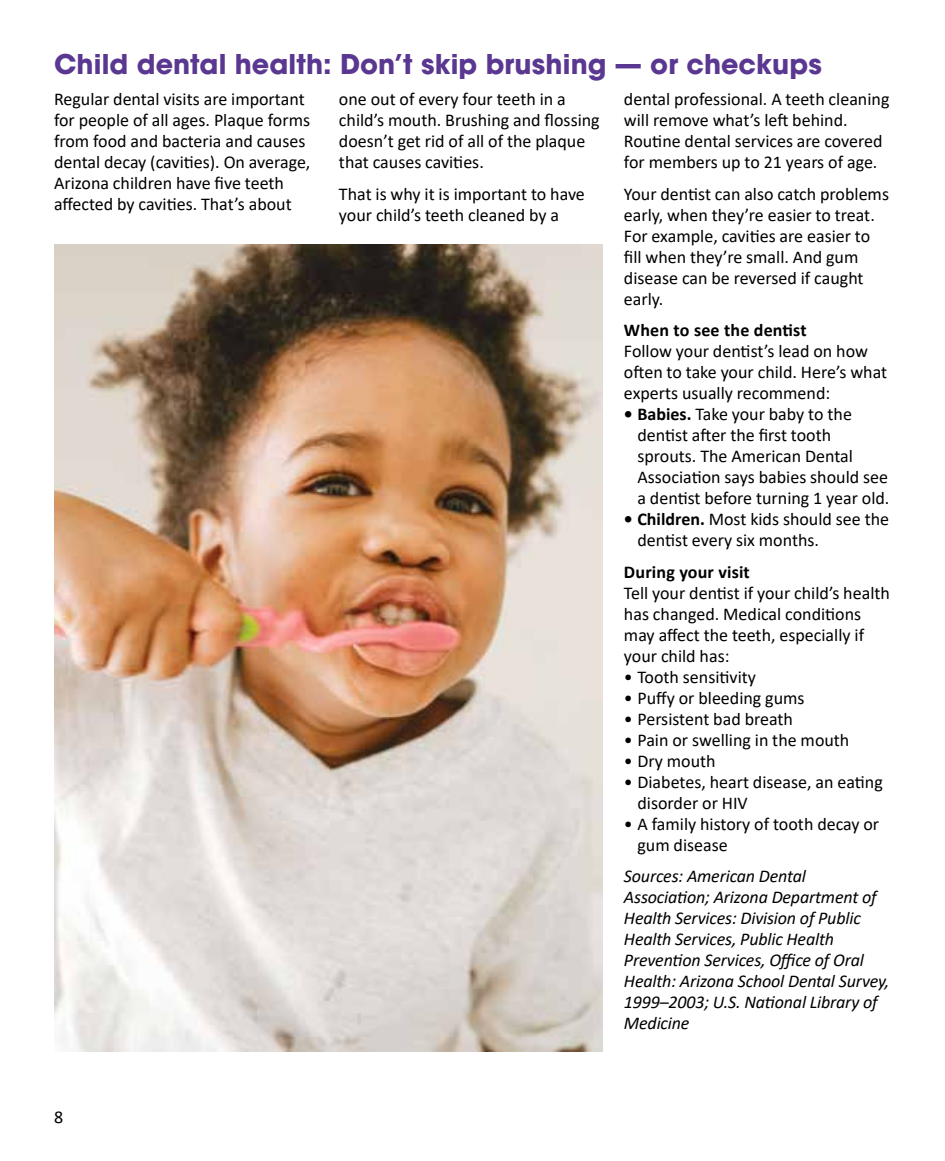
<style>
.page{position:relative;width:945px;height:1161px;background:#fff}
.page>*{position:absolute;margin:0;border:0;box-sizing:border-box;transform-origin:0 0}
.t1{font:700 27px "ITC Avant Garde Std";letter-spacing:.005em;color:#5a3790}
.t2{font:18px/21px "Calibri";color:#000}
.t3{font:italic 18px/21px "Calibri";letter-spacing:-.01em;color:#000}
.t4{font:700 18px "Calibri";letter-spacing:.01em;color:#000}
.s1{font-weight:700}
</style>
<div class="page">
<img style="left:54px;top:244px;width:549px;height:807px">
<h2 class="t1" style="left:54px;top:46px;width:769px">Child dental health: Don’t skip brushing — or checkups</h2>
<p class="t2" style="left:54px;top:88px;width:258px">Regular dental visits are important for people of all ages. Plaque forms from food and bacteria and causes dental decay (cavities). On average, Arizona children have five teeth affected by cavities. That’s about</p>
<p class="t2" style="left:339px;top:88px;width:262px">one out of every four teeth in a child’s mouth. Brushing and flossing doesn’t get rid of all of the plaque that causes cavities.</p>
<p class="t2" style="left:624px;top:88px;width:267px">dental professional. A teeth cleaning will remove what’s left behind.<br>Routine dental services are covered for members up to 21 years of age.</p>
<p class="t2" style="left:624px;top:183px;width:267px">Your dentist can also catch problems early, when they’re easier to treat.<br>For example, cavities are easier to fill when they’re small. And gum disease can be reversed if caught early.</p>
<h3 class="t4" style="left:624px;top:317px;width:184px">When to see the dentist</h3>
<p class="t2" style="left:624px;top:340px;width:265px">Follow your dentist’s lead on how often to take your child. Here’s what experts usually recommend:</p>
<p class="t2" style="left:637px;top:403px;width:254px;text-indent:-14px"><span class="s1">• Babies.</span> Take your baby to the dentist after the first tooth sprouts. The American Dental<br>Association says babies should see a dentist before turning 1 year old.</p>
<p class="t2" style="left:637px;top:508px;width:253px;text-indent:-14px"><span class="s1">• Children.</span> Most kids should see the dentist every six months.</p>
<h3 class="t4" style="left:624px;top:559px;width:127px">During your visit</h3>
<p class="t2" style="left:624px;top:582px;width:267px">Tell your dentist if your child’s health has changed. Medical conditions may affect the teeth, especially if your child has:</p>
<p class="t2" style="left:624px;top:666px;width:134px">• Tooth sensitivity</p>
<p class="t2" style="left:624px;top:687px;width:182px">• Puffy or bleeding gums</p>
<p class="t2" style="left:624px;top:708px;width:171px">• Persistent bad breath</p>
<p class="t2" style="left:624px;top:729px;width:227px">• Pain or swelling in the mouth</p>
<p class="t2" style="left:624px;top:750px;width:93px">• Dry mouth</p>
<p class="t2" style="left:637px;top:771px;width:247px;text-indent:-14px">• Diabetes, heart disease, an eating disorder or HIV</p>
<p class="t2" style="left:637px;top:813px;width:243px;text-indent:-14px">• A family history of tooth decay or gum disease</p>
<p class="t3" style="left:624px;top:865px;width:267px">Sources: American Dental<br>Association; Arizona Department of<br>Health Services: Division ofPublic<br>Health Services, Public Health<br>Prevention Services, Office ofOral<br>Health: Arizona School Dental Survey,<br>1999–2003; U.S. National Library of<br>Medicine</p>
<p class="t2" style="left:339px;top:183px;width:247px">That is why it is important to have your child’s teeth cleaned by a</p>
<p class="t2" style="left:54px;top:1107px;width:11px">8</p>
</div>
